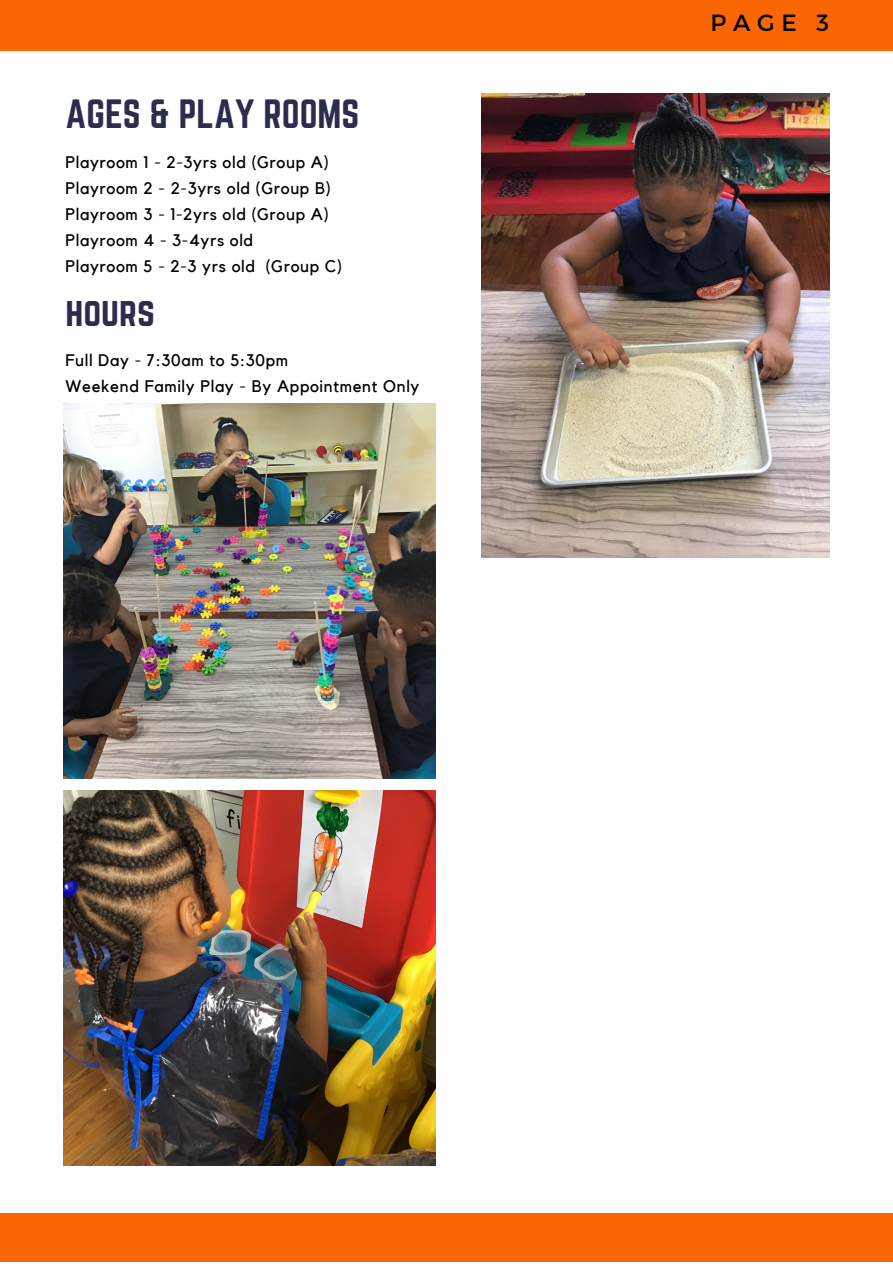
<style>
.page{position:relative;width:893px;height:1264px;background:#fff}
.page>*{position:absolute;margin:0;border:0;box-sizing:border-box;transform-origin:0 0}
.t1{font:35.7px "Norwester";color:#2c2d4d}
.t2{font:23.4px "Montserrat";color:#000}
.t3{font:16.65px/25.8px "Kollektif";letter-spacing:.04em;color:#000}
</style>
<div class="page">
<div style="left:0;top:0;width:892px;height:51px;background:#fb6604"></div>
<img style="left:481px;top:94px;width:348px;height:463px">
<img style="left:64px;top:403px;width:372px;height:376px">
<img style="left:64px;top:790px;width:372px;height:374px">
<div style="left:0;top:1213px;width:892px;height:48px;background:#fb6604"></div>
<h1 class="t1" style="left:65px;top:92px;width:295px">AGES &amp; PLAY ROOMS</h1>
<p class="t3" style="left:65px;top:150px;width:278px">Playroom 1 - 2-3yrs old (Group A)<br>Playroom 2 - 2-3yrs old (Group B)<br>Playroom 3 - 1-2yrs old (Group A)<br>Playroom 4 - 3-4yrs old<br>Playroom 5 - 2-3 yrs old (Group C)</p>
<h1 class="t1" style="left:65px;top:290px;width:91px">hours</h1>
<p class="t3" style="left:65px;top:347px;width:355px">Full Day - 7:30am to 5:30pm<br>Weekend Family Play - By Appointment Only</p>
<h2 class="t2" style="left:710px;top:8px;width:120px">PAGE 3</h2>
</div>
